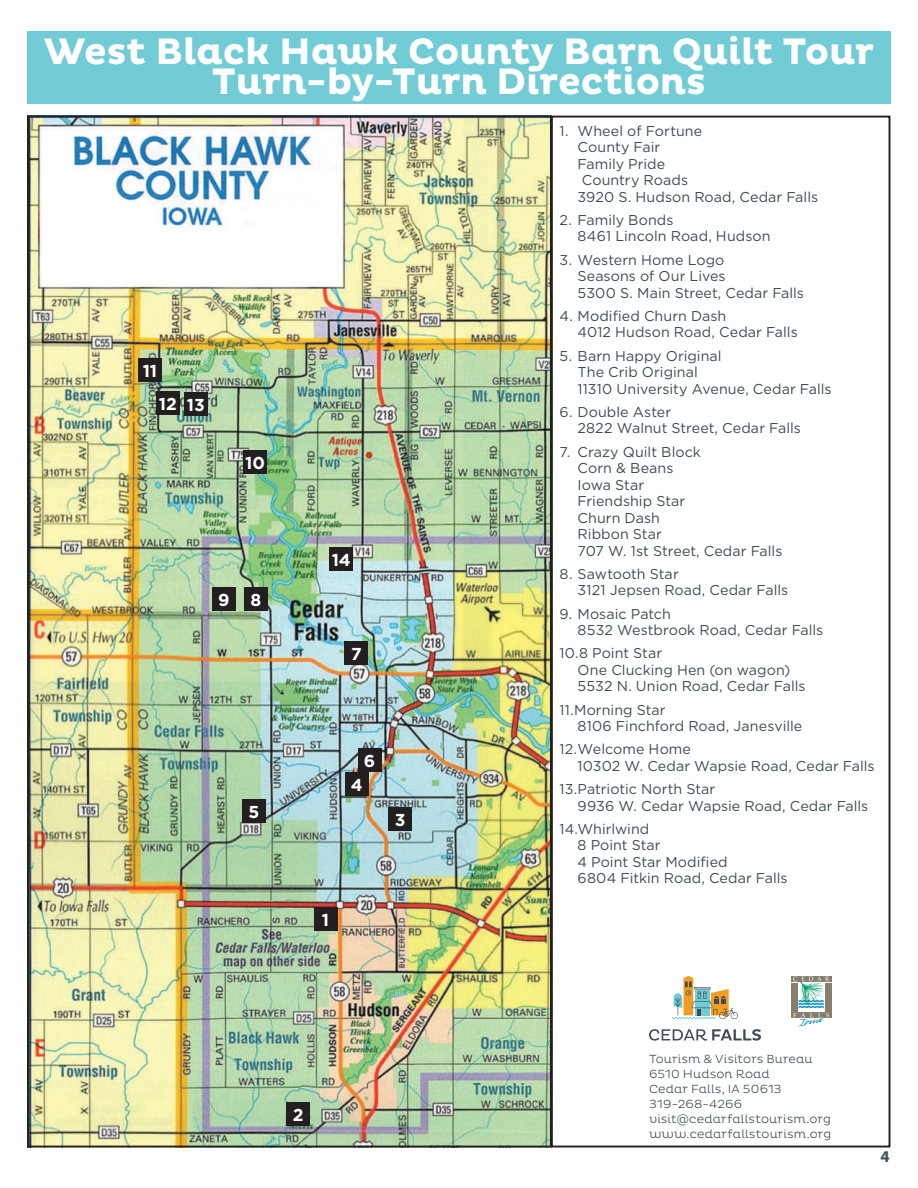
<style>
.page{position:relative;width:918px;height:1188px;background:#fff}
.page>*{position:absolute;margin:0;border:0;box-sizing:border-box;transform-origin:0 0}
.t1{font:700 37.5px/30px "Pluto";letter-spacing:-.01em;color:#fff;text-align:center}
.t2{font:700 17.25px "Gotham";letter-spacing:-.005em;color:#fff}
.t3{font:700 16.5px "Myriad Pro";color:#3f4c54}
.t4{font:14.25px/16.5px "Gotham";letter-spacing:.005em;color:#3f4c54}
.t5{font:300 12px/15px "Pluto";letter-spacing:.015em;color:#3f4c54}
</style>
<div class="page">
<img style="left:27px;top:119px;width:525px;height:1029px">
<div style="left:27px;top:32px;width:864px;height:72px;background:#72ccd5"></div>
<div style="left:314px;top:908px;width:23px;height:23px;background:#231f20"></div>
<div style="left:330px;top:548px;width:23px;height:23px;background:#231f20"></div>
<div style="left:388px;top:807px;width:24px;height:24px;background:#231f20"></div>
<div style="left:242px;top:799px;width:24px;height:23px;background:#231f20"></div>
<div style="left:358px;top:749px;width:23px;height:23px;background:#231f20"></div>
<div style="left:345px;top:642px;width:23px;height:23px;background:#231f20"></div>
<div style="left:244px;top:588px;width:24px;height:23px;background:#231f20"></div>
<div style="left:212px;top:588px;width:24px;height:23px;background:#231f20"></div>
<div style="left:243px;top:450px;width:24px;height:24px;background:#231f20"></div>
<div style="left:138px;top:358px;width:24px;height:24px;background:#231f20"></div>
<div style="left:156px;top:391px;width:24px;height:24px;background:#231f20"></div>
<div style="left:184px;top:392px;width:24px;height:24px;background:#231f20"></div>
<div style="left:345px;top:772px;width:23px;height:24px;background:#231f20"></div>
<div style="left:551px;top:116px;width:339px;height:1031px;border:2px solid #231f20"></div>
<svg style="left:649px;top:1029px;width:112px;height:12px"></svg>
<svg style="left:672px;top:976px;width:66px;height:43px"></svg>
<div style="left:791px;top:1012px;width:40px;height:6px;background:#887e6d"></div>
<div style="left:791px;top:976px;width:40px;height:6px;background:#887e6d"></div>
<div style="left:791px;top:983px;width:6px;height:28px;background:#887e6d"></div>
<div style="left:825px;top:983px;width:6px;height:28px;background:#887e6d"></div>
<svg style="left:793px;top:977px;width:36px;height:50px"></svg>
<div style="left:240px;top:233px;width:99px;height:20px;background:#fff"></div>
<div style="left:287px;top:1102px;width:23px;height:23px;background:#231f20"></div>
<h1 class="t1" style="left:44px;top:38px;width:832px">West Black Hawk County Barn Quilt Tour<br>Turn-by-Turn Directions</h1>
<p class="t2" style="left:143px;top:359px;width:16px">11</p>
<p class="t2" style="left:159px;top:393px;width:48px">12 13</p>
<p class="t2" style="left:245px;top:451px;width:21px">10</p>
<p class="t2" style="left:218px;top:589px;width:45px">9 8</p>
<p class="t2" style="left:249px;top:800px;width:12px">5</p>
<p class="t2" style="left:332px;top:549px;width:21px">14</p>
<p class="t2" style="left:351px;top:643px;width:12px">7</p>
<p class="t2" style="left:364px;top:750px;width:13px">6</p>
<p class="t2" style="left:351px;top:774px;width:13px">4</p>
<p class="t2" style="left:395px;top:808px;width:12px">3</p>
<p class="t2" style="left:322px;top:909px;width:9px">1</p>
<p class="t2" style="left:293px;top:1103px;width:12px">2</p>
<p class="t4" style="left:578px;top:122px;width:242px;text-indent:-18px">1. Wheel of Fortune<br>County Fair<br>Family Pride<br>Country Roads<br>3920 S. Hudson Road, Cedar Falls</p>
<p class="t4" style="left:578px;top:211px;width:194px;text-indent:-18px">2. Family Bonds<br>8461 Lincoln Road, Hudson</p>
<p class="t4" style="left:578px;top:251px;width:228px;text-indent:-18px">3. Western Home Logo<br>Seasons of Our Lives<br>5300 S. Main Street, Cedar Falls</p>
<p class="t4" style="left:578px;top:307px;width:222px;text-indent:-18px">4. Modified Churn Dash<br>4012 Hudson Road, Cedar Falls</p>
<p class="t4" style="left:578px;top:347px;width:256px;text-indent:-18px">5. Barn Happy Original<br>The Crib Original<br>11310 University Avenue, Cedar Falls</p>
<p class="t4" style="left:578px;top:403px;width:225px;text-indent:-18px">6. Double Aster<br>2822 Walnut Street, Cedar Falls</p>
<p class="t4" style="left:578px;top:443px;width:206px;text-indent:-18px">7. Crazy Quilt Block<br>Corn &amp; Beans<br>Iowa Star<br>Friendship Star<br>Churn Dash<br>Ribbon Star<br>707 W. 1st Street, Cedar Falls</p>
<p class="t4" style="left:578px;top:565px;width:212px;text-indent:-18px">8. Sawtooth Star<br>3121 Jepsen Road, Cedar Falls</p>
<p class="t4" style="left:578px;top:605px;width:247px;text-indent:-18px">9. Mosaic Patch<br>8532 Westbrook Road, Cedar Falls</p>
<p class="t4" style="left:578px;top:645px;width:229px;text-indent:-18px">10.8 Point Star<br>One Clucking Hen (on wagon)<br>5532 N. Union Road, Cedar Falls</p>
<p class="t4" style="left:578px;top:701px;width:226px;text-indent:-18px">11.Morning Star<br>8106 Finchford Road, Janesville</p>
<p class="t4" style="left:578px;top:741px;width:299px;text-indent:-18px">12.Welcome Home<br>10302 W. Cedar Wapsie Road, Cedar Falls</p>
<p class="t4" style="left:578px;top:781px;width:292px;text-indent:-18px">13.Patriotic North Star<br>9936 W. Cedar Wapsie Road, Cedar Falls</p>
<p class="t4" style="left:578px;top:820px;width:212px;text-indent:-18px">14.Whirlwind<br>8 Point Star<br>4 Point Star Modified<br>6804 Fitkin Road, Cedar Falls</p>
<p class="t5" style="left:649px;top:1051px;width:184px">Tourism &amp; Visitors Bureau<br>6510 Hudson Road<br>Cedar Falls, IA 50613<br>319-268-4266 visit@cedarfallstourism.org www.cedarfallstourism.org</p>
<p class="t3" style="left:880px;top:1146px;width:11px">4</p>
</div>
